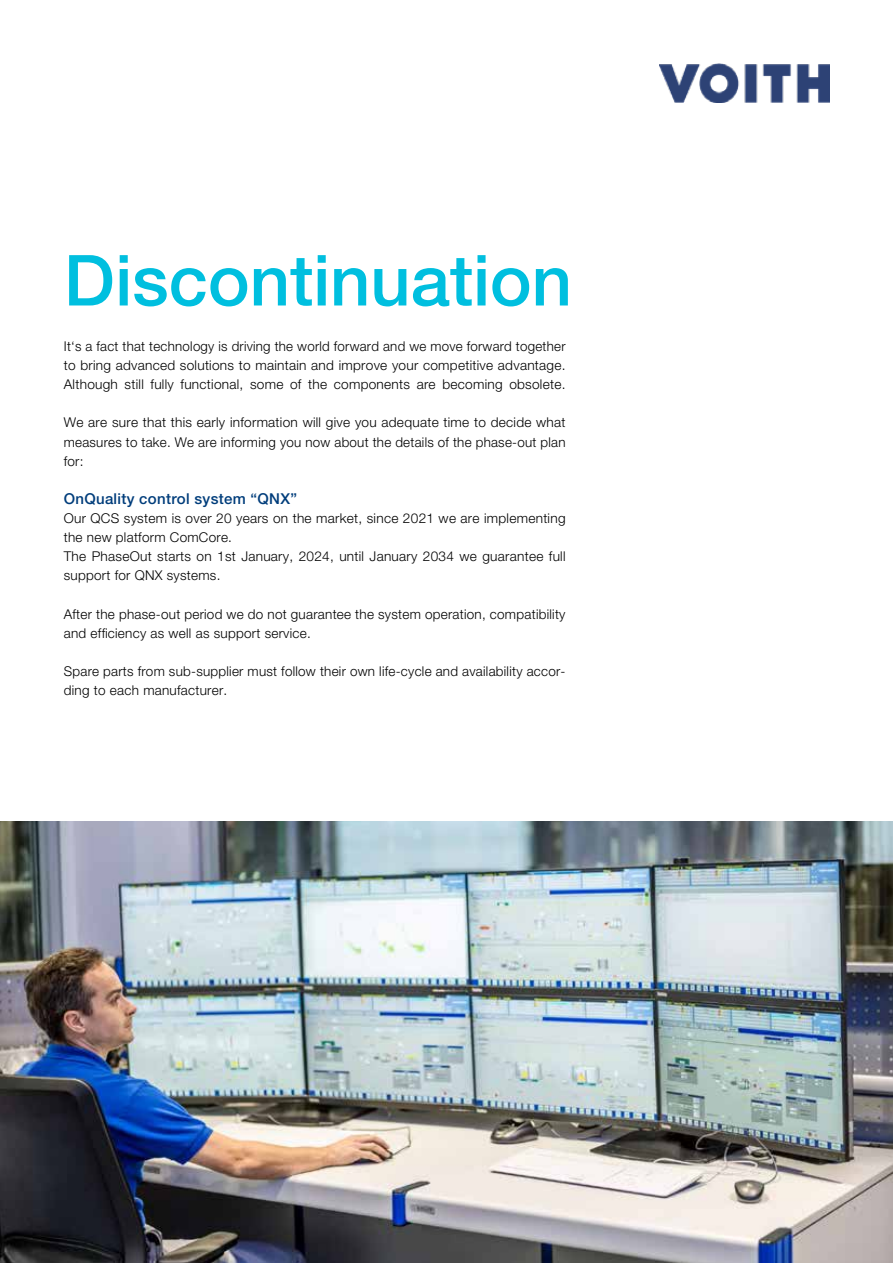
<style>
.page{position:relative;width:893px;height:1263px;background:#fff}
.page>*{position:absolute;margin:0;border:0;box-sizing:border-box;transform-origin:0 0}
.t1{font:500 70.5px "Helvetica Neue LT Pro";color:#00bfdf}
.t2{font:500 15px "Helvetica Neue LT Pro";letter-spacing:.02em;color:#003d7b}
.t3{font:300 13.5px/19.2px "Helvetica Neue LT Pro";letter-spacing:.02em;color:#000}
</style>
<div class="page">
<img style="left:659px;top:64px;width:170px;height:39px">
<img style="left:0;top:821px;width:893px;height:442px">
<h1 class="t1" style="left:64px;top:238px;width:510px">Discontinuation</h1>
<p class="t3" style="left:64px;top:336px;width:503px;text-align:justify">It‘s a fact that technology is driving the world forward and we move forward together to bring advanced solutions to maintain and improve your competitive advantage.<br>Although still fully functional, some of the components are becoming obsolete.</p>
<p class="t3" style="left:64px;top:413px;width:503px;text-align:justify">We are sure that this early information will give you adequate time to decide what measures to take. We are informing you now about the details of the phase-out plan for:</p>
<p class="t2" style="left:64px;top:490px;width:235px">OnQuality control system “QNX”</p>
<p class="t3" style="left:64px;top:508px;width:503px">Our QCS system is over 20 years on the market, since 2021 we are implementing the new platform ComCore.<br>The PhaseOut starts on 1st January, 2024, until January 2034 we guarantee full support for QNX systems.</p>
<p class="t3" style="left:64px;top:604px;width:503px">After the phase-out period we do not guarantee the system operation, compatibility and efficiency as well as support service.</p>
<p class="t3" style="left:64px;top:661px;width:503px">Spare parts from sub-supplier must follow their own life-cycle and availability accor&shy;ding to each manufacturer.</p>
</div>
